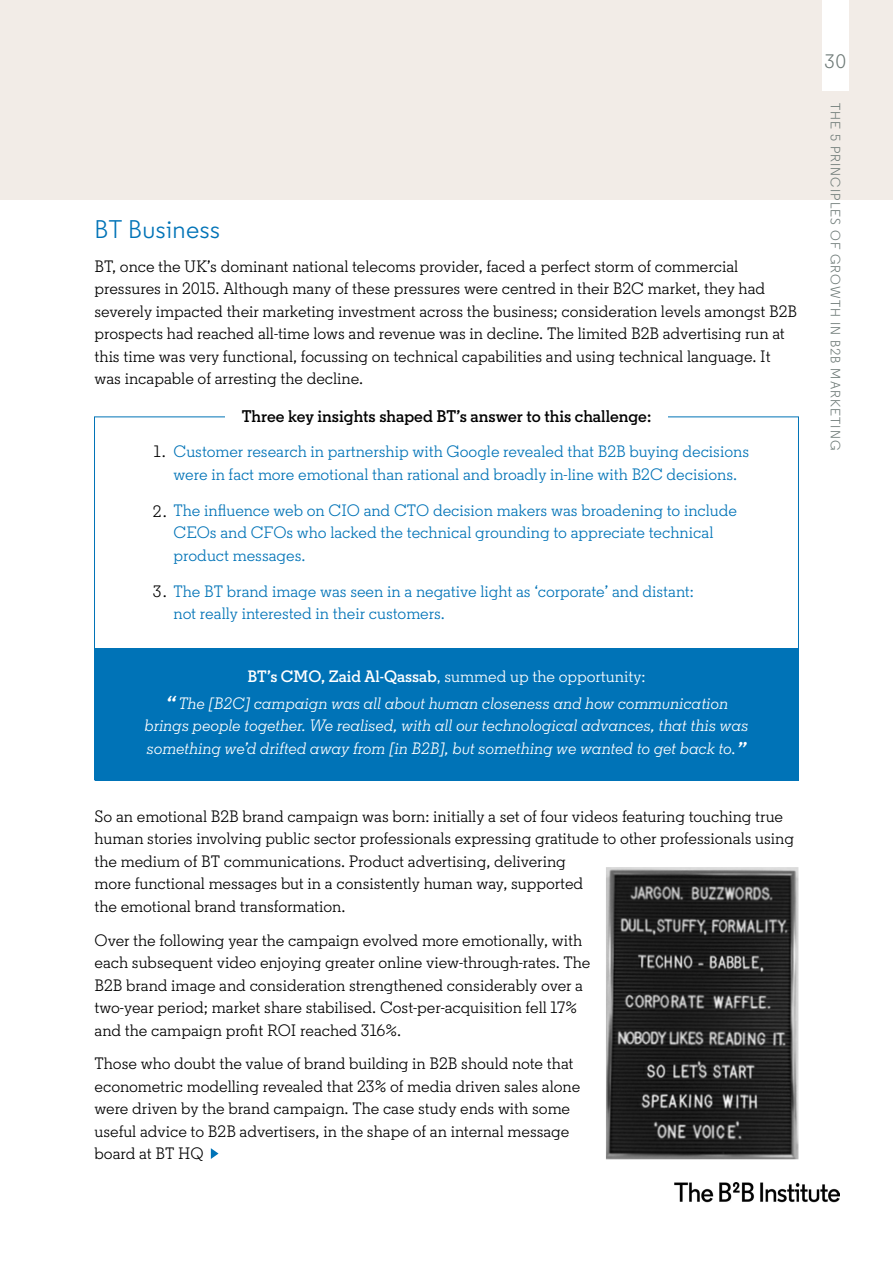
<style>
.page{position:relative;width:893px;height:1263px;background:#fff}
.page>*{position:absolute;margin:0;border:0;box-sizing:border-box;transform-origin:0 0}
.t1{font:25.5px "LKN Sans";letter-spacing:.02em;color:#0073b7}
.t2{font:19.5px "LKN Sans";color:#6d7976}
.t3{font:600 16.8px "LKN Slab";color:#000}
.t4{font:16.5px/22.5px "LKN Slab";color:#000}
.t5{font:16.5px/22.5px "LKN Slab";color:#0073b7}
.t6{font:italic 16.5px/27px "LKN Slab";color:#fff;text-align:center}
.t7{font:13.5px "LKN Sans";letter-spacing:.08em;color:#6d7976}
.s1{color:#000}
.s2{font-weight:600;font-style:normal}
.s3{font-style:normal}
.s4{font-size:27px}
.s5{font-size:25.5px}
</style>
<div class="page">
<div style="left:0;top:0;width:893px;height:199px;background:#f2ece7"></div>
<div style="left:822px;top:0;width:27px;height:91px;background:#fff"></div>
<img style="left:675px;top:1183px;width:164px;height:20px">
<img style="left:606px;top:867px;width:192px;height:292px">
<div style="left:95px;top:648px;width:703px;height:132px;background:#0073b7"></div>
<svg style="left:211px;top:1148px;width:8px;height:11px"></svg>
<h1 class="t1" style="left:94px;top:214px;width:127px">BT Business</h1>
<p class="t4" style="left:94px;top:255px;width:704px">BT, once the UK’s dominant national telecoms provider, faced a perfect storm of commercial pressures in 2015. Although many of these pressures were centred in their B2C market, they had severely impacted their marketing investment across the business; consideration levels amongst B2B prospects had reached all-time lows and revenue was in decline. The limited B2B advertising run at this time was very functional, focussing on technical capabilities and using technical language. It was incapable of arresting the decline.</p>
<p class="t3" style="left:242px;top:406px;width:411px">Three key insights shaped BT’s answer to this challenge:</p>
<p class="t5" style="left:174px;top:440px;width:577px">Customer research in partnership with Google revealed that B2B buying decisions were in fact more emotional than rational and broadly in-line with B2C decisions.</p>
<p class="t5" style="left:174px;top:499px;width:565px;text-indent:-21px"><span class="s1">2.</span> The influence web on CIO and CTO decision makers was broadening to include<br>CEOs and CFOs who lacked the technical grounding to appreciate technical product messages.</p>
<p class="t5" style="left:174px;top:580px;width:522px;text-indent:-21px"><span class="s1">3.</span> The BT brand image was seen in a negative light as ‘corporate’ and distant: not really interested in their customers.</p>
<p class="t4" style="left:154px;top:440px;width:14px">1.</p>
<p class="t6" style="left:165px;top:662px;width:565px"><span class="s2">BT’s CMO, Zaid Al-Qassab</span><span class="s3">, summed up the opportunity:<br></span><span class="s4">“</span> The [B2C] campaign was all about human closeness and how communication</p>
<p class="t6" style="left:145px;top:714px;width:605px;line-height:22.5px;text-align:left">brings people together. We realised, with all our technological advances, that this was something we’d drifted away from [in B2B], but something we wanted to get back to.<span class="s5">”</span></p>
<p class="t4" style="left:94px;top:805px;width:701px">So an emotional B2B brand campaign was born: initially a set of four videos featuring touching true human stories involving public sector professionals expressing gratitude to other professionals using the medium of BT communications. Product advertising, delivering<br>more functional messages but in a consistently human way, supported<br>the emotional brand transformation.</p>
<p class="t4" style="left:94px;top:929px;width:498px">Over the following year the campaign evolved more emotionally, with each subsequent video enjoying greater online view-through-rates. The B2B brand image and consideration strengthened considerably over a two-year period; market share stabilised. Cost-per-acquisition fell 17% and the campaign profit ROI reached 316%.</p>
<p class="t4" style="left:94px;top:1052px;width:487px">Those who doubt the value of brand building in B2B should note that econometric modelling revealed that 23% of media driven sales alone were driven by the brand campaign. The case study ends with some useful advice to B2B advertisers, in the shape of an internal message board at BT HQ</p>
<p class="t2" style="left:825px;top:49px;width:23px">30</p>
<p class="t7" style="left:844px;top:102px;width:349px;rotate:90deg">THE 5 PRINCIPLES OF GROWTH IN B2B MARKETING</p>
</div>
